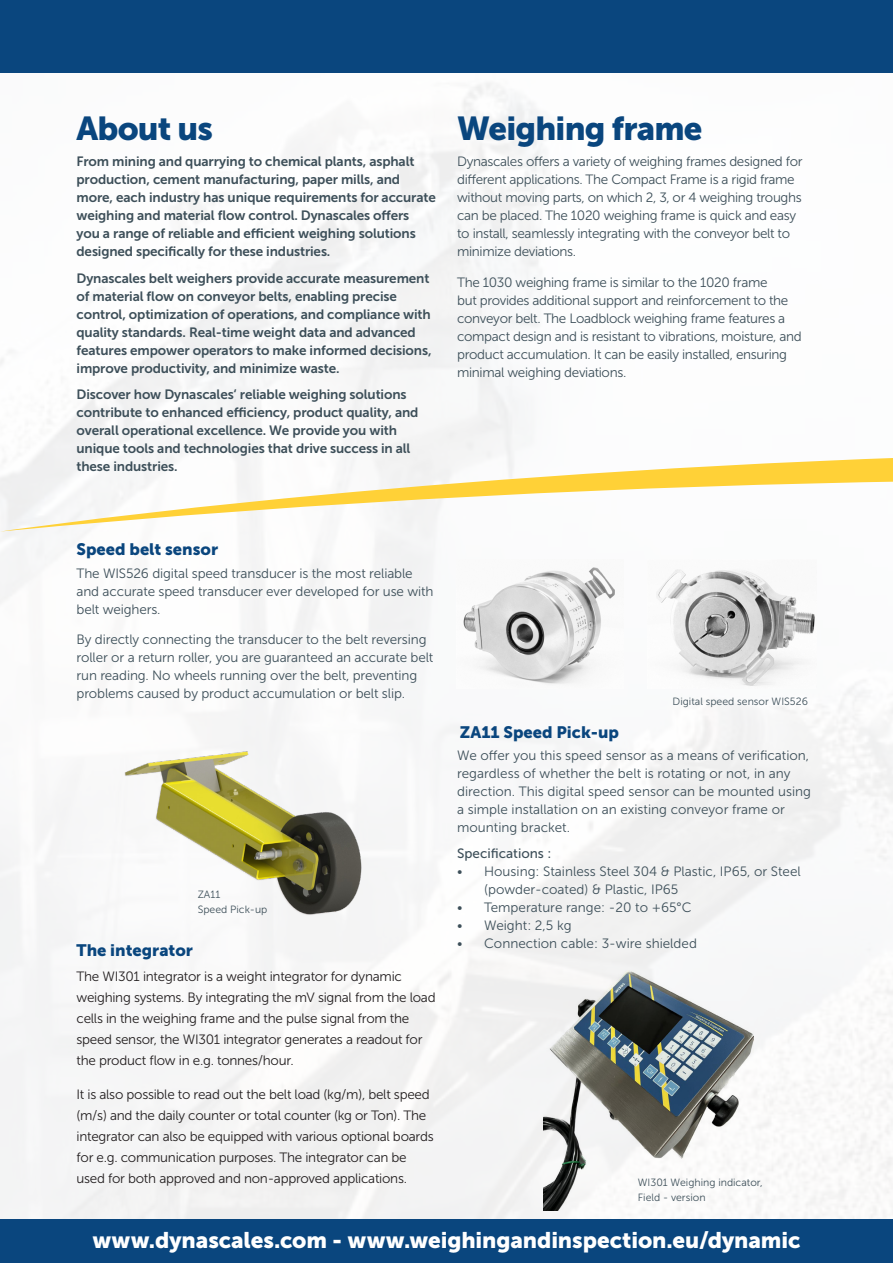
<style>
.page{position:relative;width:893px;height:1263px;background:#fff}
.page>*{position:absolute;margin:0;border:0;box-sizing:border-box;transform-origin:0 0}
.Alineastijl_1{font:33px "Museo Sans 900";letter-spacing:-.025em;color:#0a467e}
.t1{font:22.5px "Museo Sans 900";letter-spacing:-.005em;color:#fff}
.Bodytext{font:16.5px "Museo Sans 900";color:#0a467e}
.Body_new{font:13.5px/18px "Museo Sans 300";letter-spacing:-.01em;color:#3d4f59}
.Body_new-2{font:13.5px/18px "Museo Sans 700";letter-spacing:-.01em;color:#3d4f59}
.Body_new-3{font:13.5px/21px "Museo Sans 300";letter-spacing:-.02em;color:#231f20}
.Body_new-4{font:13.5px "Museo Sans 500";color:#3d4f59}
.Bodytext-2{font:10.5px "Museo Sans 300";color:#3d4f59}
</style>
<div class="page">
<img style="left:0;top:72px;width:893px;height:1147px">
<div style="left:0;top:0;width:893px;height:72px;background:#0a467e"></div>
<img style="left:457px;top:559px;width:167px;height:130px">
<img style="left:648px;top:559px;width:168px;height:130px">
<img style="left:543px;top:971px;width:210px;height:239px">
<svg style="left:0;top:457px;width:893px;height:74px"></svg>
<img style="left:104px;top:720px;width:293px;height:203px">
<div style="left:0;top:1219px;width:893px;height:44px;background:#0a467e"></div>
<p class="Alineastijl_1" style="left:77px;top:109px;width:138px">About us</p>
<p class="Body_new-2" style="left:77px;top:152px;width:361px">From mining and quarrying to chemical plants, asphalt production, cement manufacturing, paper mills, and more, each industry has unique requirements for accurate weighing and material flow control. Dynascales offers you a range of reliable and efficient weighing solutions designed specifically for these industries.</p>
<p class="Body_new-2" style="left:77px;top:269px;width:357px">Dynascales belt weighers provide accurate measurement of material flow on conveyor belts, enabling precise control, optimization of operations, and compliance with quality standards. Real-time weight data and advanced features empower operators to make informed decisions, improve productivity, and minimize waste.</p>
<p class="Body_new-2" style="left:77px;top:385px;width:343px">Discover how Dynascales‘ reliable weighing solutions contribute to enhanced efficiency, product quality, and overall operational excellence. We provide you with unique tools and technologies that drive success in all these industries.</p>
<p class="Alineastijl_1" style="left:457px;top:109px;width:247px">Weighing frame</p>
<p class="Body_new" style="left:457px;top:153px;width:347px">Dynascales offers a variety of weighing frames designed for different applications. The Compact Frame is a rigid frame without moving parts, on which 2, 3, or 4 weighing troughs can be placed. The 1020 weighing frame is quick and easy to install, seamlessly integrating with the conveyor belt to minimize deviations.</p>
<p class="Body_new" style="left:457px;top:273px;width:346px">The 1030 weighing frame is similar to the 1020 frame<br>but provides additional support and reinforcement to the conveyor belt. The Loadblock weighing frame features a compact design and is resistant to vibrations, moisture, and product accumulation. It can be easily installed, ensuring minimal weighing deviations.</p>
<p class="Bodytext" style="left:77px;top:540px;width:143px">Speed belt sensor</p>
<p class="Body_new" style="left:77px;top:564px;width:358px">The WIS526 digital speed transducer is the most reliable and accurate speed transducer ever developed for use with belt weighers.</p>
<p class="Body_new" style="left:77px;top:631px;width:358px">By directly connecting the transducer to the belt reversing roller or a return roller, you are guaranteed an accurate belt run reading. No wheels running over the belt, preventing problems caused by product accumulation or belt slip.</p>
<p class="Bodytext-2" style="left:198px;top:889px;width:24px">ZA11</p>
<p class="Bodytext-2" style="left:198px;top:904px;width:71px">Speed Pick-up</p>
<p class="Bodytext" style="left:77px;top:941px;width:118px">The integrator</p>
<p class="Body_new-3" style="left:77px;top:966px;width:361px">The WI301 integrator is a weight integrator for dynamic weighing systems. By integrating the mV signal from the load cells in the weighing frame and the pulse signal from the speed sensor, the WI301 integrator generates a readout for the product flow in e.g. tonnes/hour.</p>
<p class="Body_new-3" style="left:77px;top:1084px;width:359px">It is also possible to read out the belt load (kg/m), belt speed (m/s) and the daily counter or total counter (kg or Ton). The integrator can also be equipped with various optional boards for e.g. communication purposes. The integrator can be used for both approved and non-approved applications.</p>
<p class="Bodytext-2" style="left:673px;top:696px;width:137px">Digital speed sensor WIS526</p>
<p class="Bodytext" style="left:460px;top:722px;width:161px">ZA11 Speed Pick-up</p>
<p class="Body_new" style="left:457px;top:746px;width:355px">We offer you this speed sensor as a means of verification, regardless of whether the belt is rotating or not, in any direction. This digital speed sensor can be mounted using a simple installation on an existing conveyor frame or mounting bracket.</p>
<p class="Body_new-4" style="left:457px;top:846px;width:96px">Specifications :</p>
<p class="Body_new" style="left:484px;top:863px;width:318px;text-indent:-27px">• Housing: Stainless Steel 304 &amp; Plastic, IP65, or Steel (powder-coated) &amp; Plastic, IP65</p>
<p class="Body_new" style="left:457px;top:899px;width:236px">• Temperature range: -20 to +65°C</p>
<p class="Body_new" style="left:457px;top:917px;width:116px">• Weight: 2,5 kg</p>
<p class="Body_new" style="left:457px;top:935px;width:241px">• Connection cable: 3-wire shielded</p>
<p class="Bodytext-2" style="left:638px;top:1176px;width:126px">WI301 Weighing indicator,</p>
<p class="Bodytext-2" style="left:638px;top:1192px;width:69px">Field - version</p>
<p class="t1" style="left:92px;top:1227px;width:710px">www.dynascales.com - www.weighingandinspection.eu/dynamic</p>
</div>
